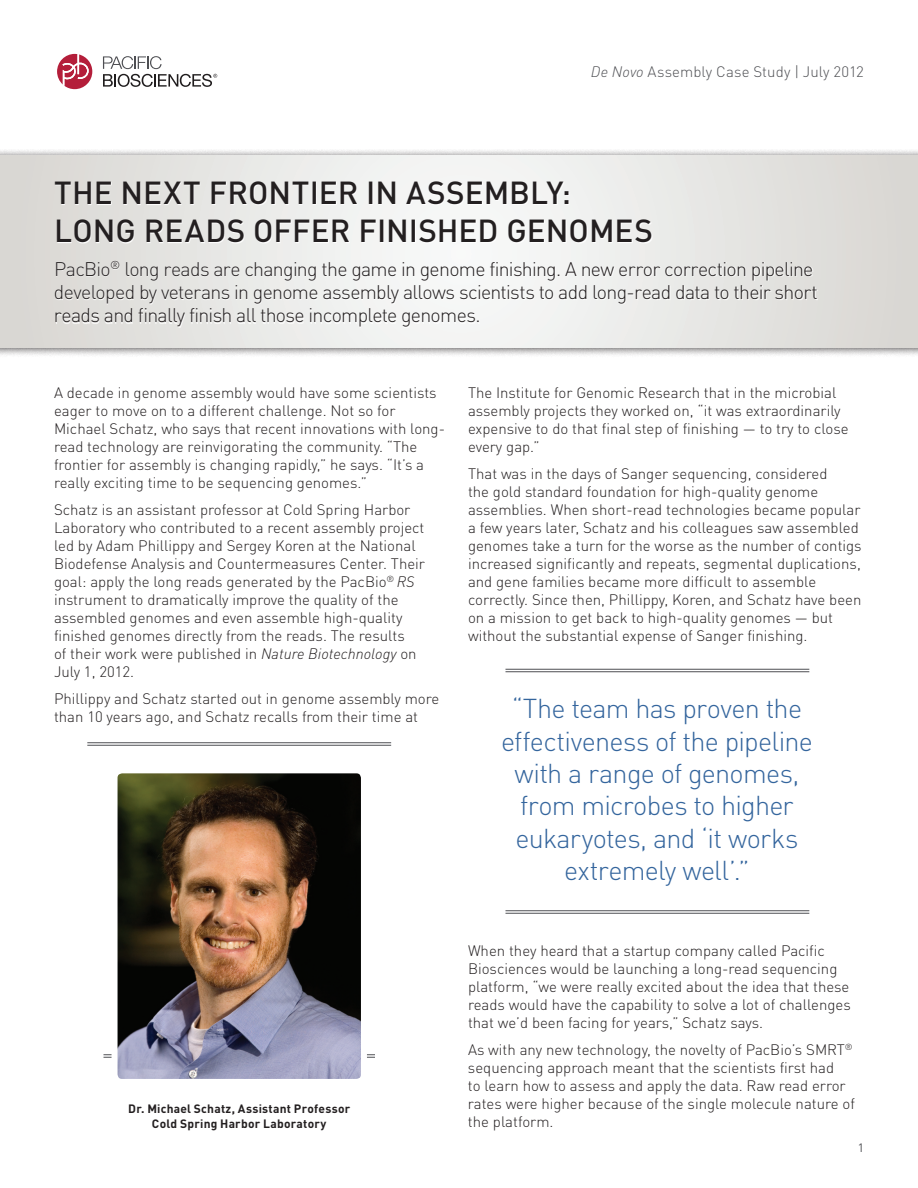
<style>
.page{position:relative;width:918px;height:1188px;background:#fff}
.page>*{position:absolute;margin:0;border:0;box-sizing:border-box;transform-origin:0 0}
.t1{font:500 31.5px/37.8px "DINOT";color:#231f20}
.t2{font:300 27px/32.4px "DINOT";letter-spacing:-.025em;color:#34659d;text-align:center}
.t3{font:300 19.5px/23.4px "DINOT";letter-spacing:-.035em;color:#231f20}
.t4{font:300 15px/18px "DINOT";color:#231f20}
.t5{font:300 15px "DINOT";letter-spacing:.005em;color:#4e4f53}
.t6{font:700 12px/15px "DINOT";letter-spacing:.02em;color:#231f20;text-align:center}
.t7{font:12px "DINOT";color:#4e4f53}
.s1{font-style:italic}
</style>
<div class="page">
<svg style="left:57px;top:54px;width:35px;height:35px"></svg>
<svg style="left:103px;top:56px;width:114px;height:31px"></svg>
<div style="left:0;top:149px;width:918px;height:209px;background:#231f20;opacity:.75"></div>
<svg style="left:0;top:156px;width:918px;height:192px"></svg>
<svg style="left:55px;top:183px;width:598px;height:61px;fill:#f2f3f2"></svg>
<svg style="left:56px;top:261px;width:762px;height:67px;fill:#edeeed"></svg>
<hr style="left:104px;top:1054px;width:271px;height:1px;background:#4e4f53">
<hr style="left:104px;top:1057px;width:271px;height:1px;background:#4e4f53">
<img style="left:119px;top:774px;width:241px;height:304px">
<div style="left:112px;top:767px;width:255px;height:318px;border:6px solid #fff;border-radius:8px"></div>
<hr style="left:506px;top:669px;width:303px;height:1px;background:#4e4f53">
<hr style="left:506px;top:671px;width:303px;height:1px;background:#4e4f53">
<hr style="left:506px;top:910px;width:303px;height:1px;background:#4e4f53">
<hr style="left:506px;top:913px;width:303px;height:1px;background:#4e4f53">
<hr style="left:87px;top:742px;width:304px;height:1px;background:#4e4f53">
<hr style="left:87px;top:745px;width:304px;height:1px;background:#4e4f53">
<p class="t5" style="left:591px;top:63px;width:275px"><span class="s1">De Novo</span> Assembly Case Study | July 2012</p>
<h1 class="t1" style="left:54px;top:173px;width:518px">THE NEXT FRONTIER IN ASSEMBLY:<br>LONG READS OFF</h1>
<h1 class="t1" style="left:311px;top:211px;width:344px">ER FINISHED GENOMES</h1>
<p class="t3" style="left:54px;top:257px;width:765px">PacBio<sup>®</sup> long reads are changing the game in genome finishing. A new error correction pipeline developed by veterans in genome assembly allows scientists to add long-read data to their short reads and finally finish all those incomplete genomes.</p>
<p class="t4" style="left:54px;top:383px;width:393px">A decade in genome assembly would have some scientists eager to move on to a different challenge. Not so for Michael Schatz, who says that recent innovations with long&shy;read technology are reinvigorating the community. “The frontier for assembly is changing rapidly,” he says. “It’s a really exciting time to be sequencing genomes.”</p>
<p class="t4" style="left:54px;top:500px;width:373px">Schatz is an assistant professor at Cold Spring Harbor Laboratory who contributed to a recent assembly project led by Adam Phillippy and Sergey Koren at the National Biodefense Analysis and Countermeasures Center. Their goal: apply the long reads generated by the PacBio<sup>®</sup> <span class="s1">RS </span>instrument to dramatically improve the quality of the assembled genomes and even assemble high-quality finished genomes directly from the reads. The results<br>of their work were published in <span class="s1">Nature Biotechnology</span> on July 1, 2012.</p>
<p class="t4" style="left:54px;top:689px;width:387px">Phillippy and Schatz started out in genome assembly more than 10 years ago, and Schatz recalls from their time at</p>
<p class="t6" style="left:128px;top:1101px;width:223px">Dr. Michael Schatz, Assistant Professor<br>Cold Spring Harbor Laboratory</p>
<p class="t4" style="left:468px;top:383px;width:382px">The Institute for Genomic Research that in the microbial assembly projects they worked on, “it was extraordinarily expensive to do that final step of finishing — to try to close every gap.”</p>
<p class="t4" style="left:468px;top:464px;width:395px">That was in the days of Sanger sequencing, considered<br>the gold standard foundation for high-quality genome assemblies. When short-read technologies became popular a few years later, Schatz and his colleagues saw assembled genomes take a turn for the worse as the number of contigs increased significantly and repeats, segmental duplications, and gene families became more difficult to assemble correctly. Since then, Phillippy, Koren, and Schatz have been on a mission to get back to high-quality genomes — but without the substantial expense of Sanger finishing.</p>
<h2 class="t2" style="left:501px;top:692px;width:313px">“The team has proven the effectiveness of the pipeline with a range of genomes, from microbes to higher eukaryotes, and ‘it works extremely well’.”</h2>
<p class="t4" style="left:468px;top:941px;width:384px">When they heard that a startup company called Pacific Biosciences would be launching a long-read sequencing platform, “we were really excited about the idea that these reads would have the capability to solve a lot of challenges that we’d been facing for years,” Schatz says.</p>
<p class="t4" style="left:468px;top:1040px;width:388px">As with any new technology, the novelty of PacBio’s SMRT<sup>® </sup>sequencing approach meant that the scientists first had<br>to learn how to assess and apply the data. Raw read error rates were higher because of the single molecule nature of the platform.</p>
<p class="t7" style="left:858px;top:1140px;width:8px">1</p>
</div>
